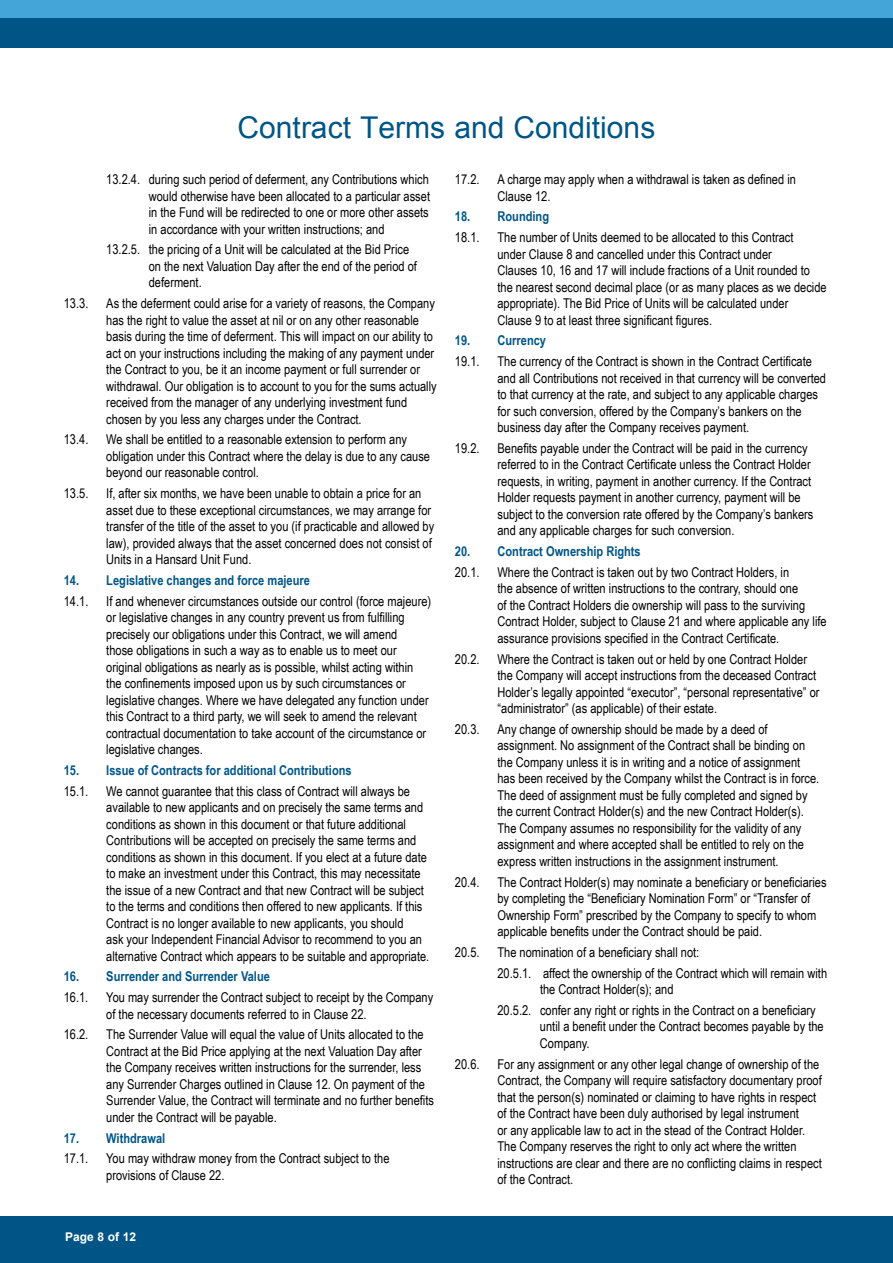
<style>
.page{position:relative;width:893px;height:1263px;background:#fff}
.page>*{position:absolute;margin:0;border:0;box-sizing:border-box;transform-origin:0 0}
.t1{font:30px "Arial";color:#005587}
.t2{font:13.5px/16.5px "Arial Narrow";color:#000}
.t3{font:700 13.5px "Arial Narrow";color:#005587}
.t4{font:700 12px "Arial";color:#fff}
</style>
<div class="page">
<div style="left:0;top:1216px;width:893px;height:47px;background:#005587"></div>
<div style="left:0;top:0;width:893px;height:33px;background:#44a5d8"></div>
<div style="left:0;top:19px;width:893px;height:29px;background:#005587"></div>
<h1 class="t1" style="left:238px;top:108px;width:419px">Contract Terms and Conditions</h1>
<p class="t2" style="left:149px;top:171px;width:283px;text-align:justify;text-indent:-43px">13.2.4. during such period of deferment, any Contributions which would otherwise have been allocated to a particular asset in the Fund will be redirected to one or more other assets in accordance with your written instructions; and</p>
<p class="t2" style="left:149px;top:241px;width:270px;text-indent:-43px">13.2.5. the pricing of a Unit will be calculated at the Bid Price on the next Valuation Day after the end of the period of deferment.</p>
<p class="t2" style="left:455px;top:170px;width:26px">17.2.</p>
<p class="t2" style="left:497px;top:170px;width:300px">A charge may apply when a withdrawal is taken as defined in<br>Clause 12.</p>
<p class="t3" style="left:455px;top:206px;width:96px">18. Rounding</p>
<p class="t2" style="left:455px;top:228px;width:26px">18.1.</p>
<p class="t2" style="left:497px;top:228px;width:331px">The number of Units deemed to be allocated to this Contract<br>under Clause 8 and cancelled under this Contract under<br>Clauses 10, 16 and 17 will include fractions of a Unit rounded to the nearest second decimal place (or as many places as we decide appropriate). The Bid Price of Units will be calculated under<br>Clause 9 to at least three significant figures.</p>
<p class="t3" style="left:455px;top:330px;width:93px">19. Currency</p>
<p class="t2" style="left:455px;top:352px;width:26px">19.1.</p>
<p class="t2" style="left:497px;top:352px;width:330px">The currency of the Contract is shown in the Contract Certificate and all Contributions not received in that currency will be converted to that currency at the rate, and subject to any applicable charges for such conversion, offered by the Company’s bankers on the business day after the Company receives payment.</p>
<p class="t2" style="left:455px;top:439px;width:26px">19.2.</p>
<p class="t2" style="left:497px;top:439px;width:317px">Benefits payable under the Contract will be paid in the currency referred to in the Contract Certificate unless the Contract Holder requests, in writing, payment in another currency. If the Contract Holder requests payment in another currency, payment will be subject to the conversion rate offered by the Company’s bankers and any applicable charges for such conversion.</p>
<p class="t3" style="left:455px;top:541px;width:187px">20. Contract Ownership Rights</p>
<p class="t2" style="left:455px;top:563px;width:26px">20.1.</p>
<p class="t2" style="left:497px;top:563px;width:331px">Where the Contract is taken out by two Contract Holders, in<br>the absence of written instructions to the contrary, should one<br>of the Contract Holders die ownership will pass to the surviving Contract Holder, subject to Clause 21 and where applicable any life assurance provisions specified in the Contract Certificate.</p>
<p class="t2" style="left:455px;top:650px;width:26px">20.2.</p>
<p class="t2" style="left:497px;top:650px;width:324px">Where the Contract is taken out or held by one Contract Holder the Company will accept instructions from the deceased Contract Holder’s legally appointed “executor”, “personal representative” or “administrator” (as applicable) of their estate.</p>
<p class="t2" style="left:455px;top:720px;width:26px">20.3.</p>
<p class="t2" style="left:497px;top:720px;width:323px">Any change of ownership should be made by a deed of assignment. No assignment of the Contract shall be binding on the Company unless it is in writing and a notice of assignment has been received by the Company whilst the Contract is in force.<br>The deed of assignment must be fully completed and signed by the current Contract Holder(s) and the new Contract Holder(s).<br>The Company assumes no responsibility for the validity of any assignment and where accepted shall be entitled to rely on the express written instructions in the assignment instrument.</p>
<p class="t2" style="left:455px;top:873px;width:26px">20.4.</p>
<p class="t2" style="left:497px;top:873px;width:331px">The Contract Holder(s) may nominate a beneficiary or beneficiaries by completing the “Beneficiary Nomination Form” or “Transfer of Ownership Form” prescribed by the Company to specify to whom applicable benefits under the Contract should be paid.</p>
<p class="t2" style="left:455px;top:943px;width:26px">20.5.</p>
<p class="t2" style="left:497px;top:941px;width:331px;line-height:20.7px">The nomination of a beneficiary shall not:<br>20.5.1. affect the ownership of the Contract which will remain with</p>
<p class="t2" style="left:497px;top:978px;width:320px;line-height:20.7px;text-indent:43px">the Contract Holder(s); and<br>20.5.2. confer any right or rights in the Contract on a beneficiary</p>
<p class="t2" style="left:540px;top:1018px;width:285px">until a benefit under the Contract becomes payable by the<br>Company.</p>
<p class="t2" style="left:455px;top:1055px;width:26px">20.6.</p>
<p class="t2" style="left:497px;top:1055px;width:326px">For any assignment or any other legal change of ownership of the Contract, the Company will require satisfactory documentary proof that the person(s) nominated or claiming to have rights in respect of the Contract have been duly authorised by legal instrument<br>or any applicable law to act in the stead of the Contract Holder.<br>The Company reserves the right to only act where the written instructions are clear and there are no conflicting claims in respect of the Contract.</p>
<p class="t2" style="left:64px;top:295px;width:26px">13.3.</p>
<p class="t2" style="left:106px;top:295px;width:332px">As the deferment could arise for a variety of reasons, the Company has the right to value the asset at nil or on any other reasonable basis during the time of deferment. This will impact on our ability to act on your instructions including the making of any payment under the Contract to you, be it an income payment or full surrender or withdrawal. Our obligation is to account to you for the sums actually received from the manager of any underlying investment fund chosen by you less any charges under the Contract.</p>
<p class="t2" style="left:64px;top:431px;width:26px">13.4.</p>
<p class="t2" style="left:106px;top:431px;width:325px">We shall be entitled to a reasonable extension to perform any obligation under this Contract where the delay is due to any cause beyond our reasonable control.</p>
<p class="t2" style="left:64px;top:485px;width:26px">13.5.</p>
<p class="t2" style="left:106px;top:485px;width:330px">If, after six months, we have been unable to obtain a price for an asset due to these exceptional circumstances, we may arrange for transfer of the title of the asset to you (if practicable and allowed by law), provided always that the asset concerned does not consist of Units in a Hansard Unit Fund.</p>
<p class="t3" style="left:64px;top:570px;width:248px">14. Legislative changes and force majeure</p>
<p class="t2" style="left:64px;top:592px;width:26px">14.1.</p>
<p class="t2" style="left:106px;top:592px;width:326px">If and whenever circumstances outside our control (force majeure) or legislative changes in any country prevent us from fulfilling precisely our obligations under this Contract, we will amend<br>those obligations in such a way as to enable us to meet our original obligations as nearly as is possible, whilst acting within the confinements imposed upon us by such circumstances or legislative changes. Where we have delegated any function under this Contract to a third party, we will seek to amend the relevant contractual documentation to take account of the circumstance or legislative changes.</p>
<p class="t3" style="left:64px;top:760px;width:289px">15. Issue of Contracts for additional Contributions</p>
<p class="t2" style="left:64px;top:782px;width:26px">15.1.</p>
<p class="t2" style="left:106px;top:782px;width:325px">We cannot guarantee that this class of Contract will always be available to new applicants and on precisely the same terms and conditions as shown in this document or that future additional Contributions will be accepted on precisely the same terms and conditions as shown in this document. If you elect at a future date to make an investment under this Contract, this may necessitate the issue of a new Contract and that new Contract will be subject to the terms and conditions then offered to new applicants. If this Contract is no longer available to new applicants, you should<br>ask your Independent Financial Advisor to recommend to you an alternative Contract which appears to be suitable and appropriate.</p>
<p class="t3" style="left:64px;top:966px;width:208px">16. Surrender and Surrender Value</p>
<p class="t2" style="left:64px;top:989px;width:26px">16.1.</p>
<p class="t2" style="left:106px;top:989px;width:328px">You may surrender the Contract subject to receipt by the Company of the necessary documents referred to in Clause 22.</p>
<p class="t2" style="left:64px;top:1026px;width:26px">16.2.</p>
<p class="t2" style="left:106px;top:1026px;width:329px">The Surrender Value will equal the value of Units allocated to the Contract at the Bid Price applying at the next Valuation Day after the Company receives written instructions for the surrender, less any Surrender Charges outlined in Clause 12. On payment of the Surrender Value, the Contract will terminate and no further benefits under the Contract will be payable.</p>
<p class="t3" style="left:64px;top:1128px;width:103px">17. Withdrawal</p>
<p class="t2" style="left:64px;top:1150px;width:26px">17.1.</p>
<p class="t2" style="left:106px;top:1150px;width:285px">You may withdraw money from the Contract subject to the provisions of Clause 22.</p>
<p class="t4" style="left:65px;top:1229px;width:73px">Page 8 of 12</p>
</div>
